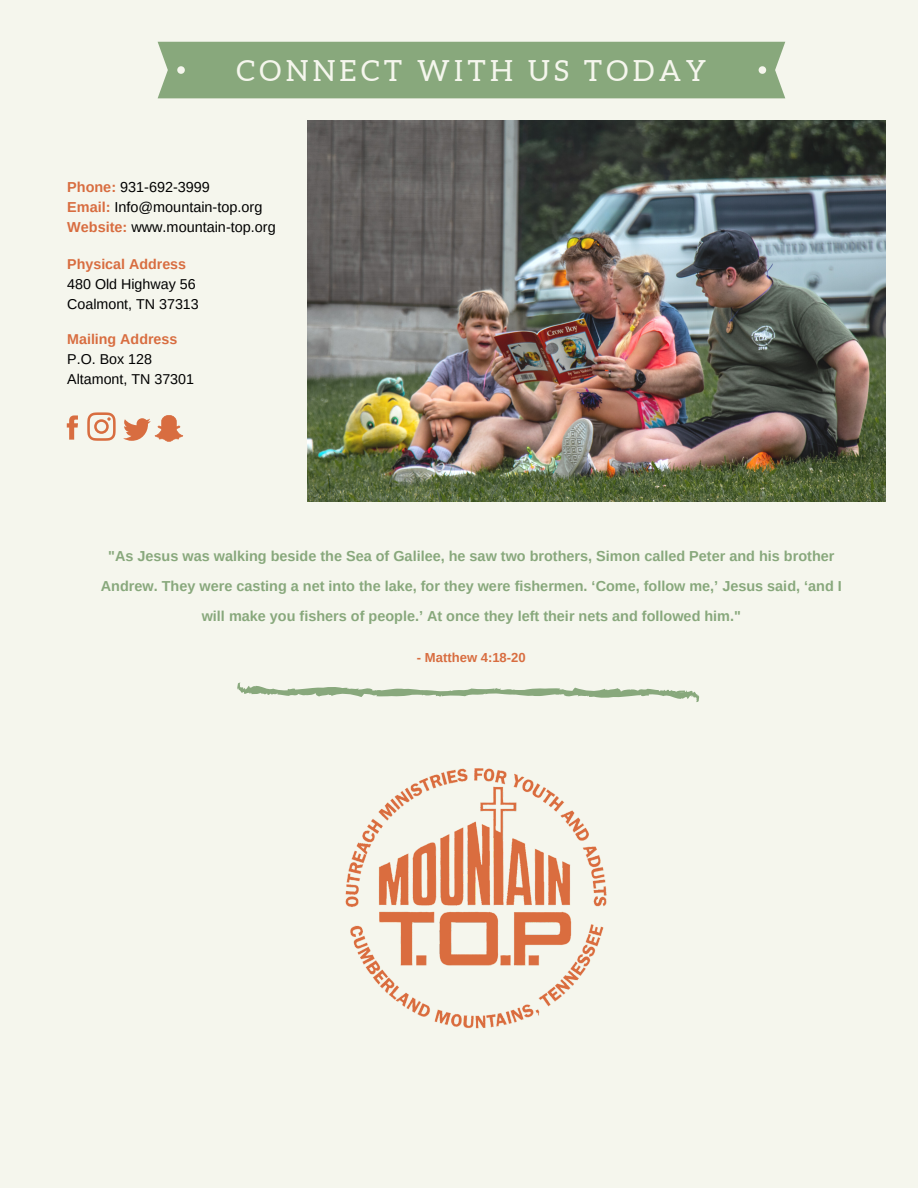
<style>
.page{position:relative;width:918px;height:1188px;background:#f5f6ed}
.page>*{position:absolute;margin:0;border:0;box-sizing:border-box;transform-origin:0 0}
.t1{font:29.1px "Aleo";letter-spacing:.15em;color:#f5f6ed}
.t2{font:700 14.4px/30px "Arimo";color:#88a87c;text-align:center}
.t3{font:14.4px/20.1px "Arimo";color:#000}
.t4{font:14.25px/19.8px "Arimo";color:#000}
.t5{font:700 14.25px "Arimo";color:#d86d40}
.t6{font:700 13.05px "Arimo";color:#d86d40}
.s1{font-weight:700;color:#d86d40}
</style>
<div class="page">
<div style="left:158px;top:42px;width:627px;height:56px;background:#88a87c"></div>
<svg style="left:237px;top:682px;width:463px;height:20px"></svg>
<img style="left:345px;top:768px;width:262px;height:261px">
<svg style="left:67px;top:415px;width:11px;height:25px"></svg>
<svg style="left:87px;top:412px;width:29px;height:29px"></svg>
<svg style="left:123px;top:415px;width:60px;height:27px"></svg>
<img style="left:308px;top:121px;width:578px;height:380px">
<h1 class="t1" style="left:237px;top:54px;width:471px">CONNECT WITH US TODAY</h1>
<p class="t3" style="left:67px;top:177px;width:210px"><span class="s1">Phone:</span> 931-692-3999<br><span class="s1">Email:</span> Info@mountain-top.org<br><span class="s1">Website:</span> www.mountain-top.org</p>
<p class="t5" style="left:67px;top:257px;width:120px">Physical Address</p>
<p class="t4" style="left:67px;top:274px;width:133px">480 Old Highway 56<br>Coalmont, TN 37313</p>
<p class="t5" style="left:67px;top:331px;width:112px">Mailing Address</p>
<p class="t4" style="left:67px;top:349px;width:128px">P.O. Box 128<br>Altamont, TN 37301</p>
<p class="t2" style="left:101px;top:541px;width:742px">"As Jesus was walking beside the Sea of Galilee, he saw two brothers, Simon called Peter and his brother<br>Andrew. They were casting a net into the lake, for they were fishermen. ‘Come, follow me,’ Jesus said, ‘and I will make you fishers of people.’ At once they left their nets and followed him."</p>
<p class="t6" style="left:417px;top:650px;width:110px">- Matthew 4:18-20</p>
</div>
